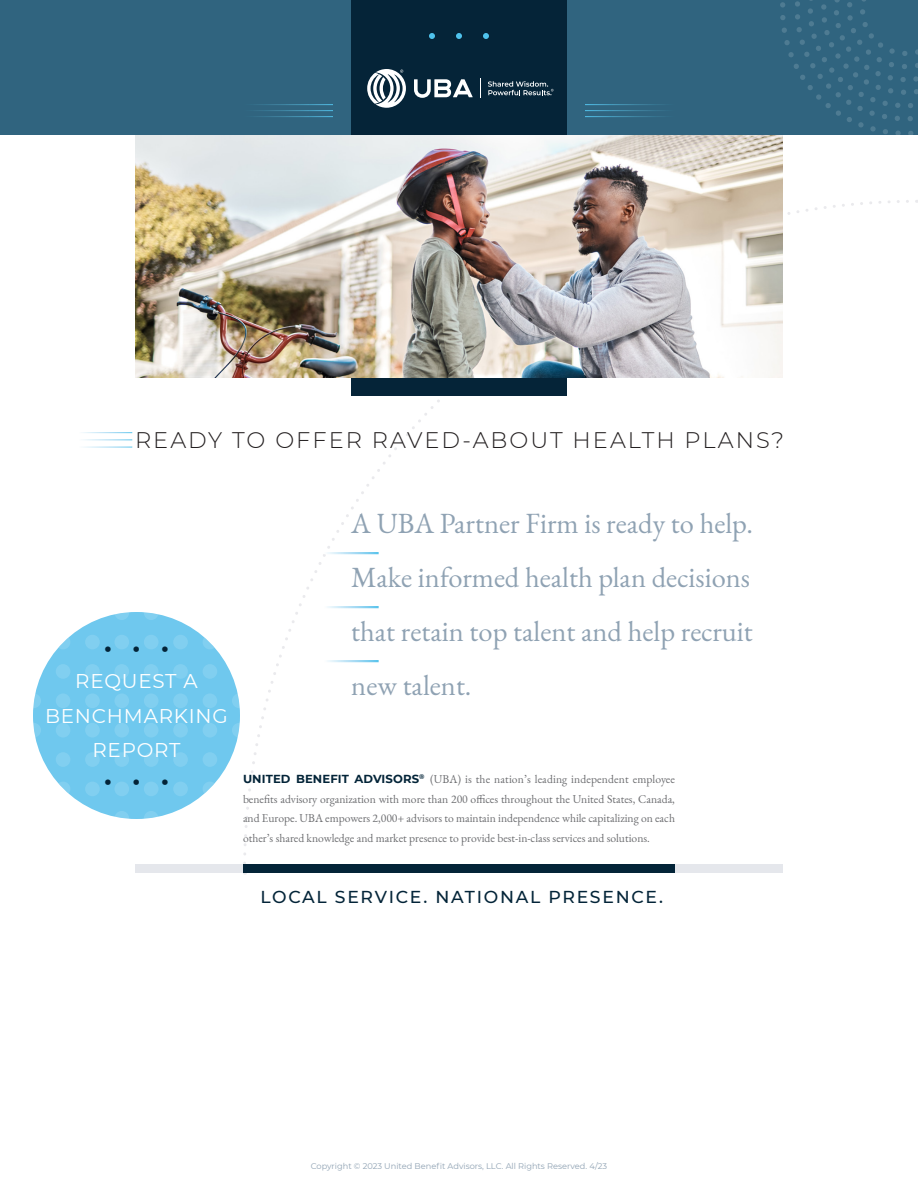
<style>
.page{position:relative;width:918px;height:1188px;background:#fff}
.page>*{position:absolute;margin:0;border:0;box-sizing:border-box;transform-origin:0 0}
.Pull_Quote{font:28.5px/54px "EB Garamond";color:#8fa2b3;text-align:justify}
.t1{font:300 22.5px "Montserrat";letter-spacing:.09em;color:#231f20}
.Main_Subhead{font:19.8px/34.5px "Montserrat";letter-spacing:.04em;color:#fff;text-align:center}
.t2{font:500 17.25px "Montserrat";letter-spacing:.1em;color:#032438}
.Main_Subhead-2{font:900 16.5px "Montserrat";color:#032438}
.t3{font:11.7px/19.5px "EB Garamond";color:#6c6d70;text-align:justify}
.t4{font:8.25px "Montserrat";color:#8fa2b3}
.s1{font-family:"Montserrat";font-weight:700;color:#032438}
</style>
<div class="page">
<div style="left:135px;top:864px;width:648px;height:9px;background:#e5e7ec"></div>
<div style="left:243px;top:864px;width:432px;height:9px;background:#032438"></div>
<div style="left:33px;top:612px;width:207px;height:207px;background:#6fc8ee;border-radius:50%"></div>
<svg style="left:114px;top:612px;width:15px;height:8px"></svg>
<svg style="left:144px;top:612px;width:15px;height:8px"></svg>
<svg style="left:56px;top:635px;width:14px;height:14px"></svg>
<div style="left:85px;top:635px;width:15px;height:14px;background:#81cff0;border-radius:50%"></div>
<div style="left:114px;top:635px;width:15px;height:14px;background:#81cff0;border-radius:50%"></div>
<div style="left:144px;top:635px;width:15px;height:14px;background:#81cff0;border-radius:50%"></div>
<div style="left:173px;top:635px;width:15px;height:14px;background:#81cff0;border-radius:50%"></div>
<svg style="left:203px;top:635px;width:14px;height:14px"></svg>
<div style="left:56px;top:664px;width:14px;height:15px;background:#81cff0;border-radius:50%"></div>
<div style="left:85px;top:664px;width:15px;height:15px;background:#81cff0;border-radius:50%"></div>
<div style="left:114px;top:664px;width:15px;height:15px;background:#81cff0;border-radius:50%"></div>
<div style="left:144px;top:664px;width:15px;height:15px;background:#81cff0;border-radius:50%"></div>
<div style="left:173px;top:664px;width:15px;height:15px;background:#81cff0;border-radius:50%"></div>
<div style="left:203px;top:664px;width:14px;height:15px;background:#81cff0;border-radius:50%"></div>
<svg style="left:33px;top:693px;width:8px;height:15px"></svg>
<div style="left:56px;top:693px;width:14px;height:15px;background:#81cff0;border-radius:50%"></div>
<div style="left:85px;top:693px;width:15px;height:15px;background:#81cff0;border-radius:50%"></div>
<div style="left:114px;top:693px;width:15px;height:15px;background:#81cff0;border-radius:50%"></div>
<div style="left:144px;top:693px;width:15px;height:15px;background:#81cff0;border-radius:50%"></div>
<div style="left:173px;top:693px;width:15px;height:15px;background:#81cff0;border-radius:50%"></div>
<div style="left:203px;top:693px;width:14px;height:15px;background:#81cff0;border-radius:50%"></div>
<svg style="left:33px;top:723px;width:8px;height:15px"></svg>
<div style="left:56px;top:723px;width:14px;height:15px;background:#81cff0;border-radius:50%"></div>
<div style="left:85px;top:723px;width:15px;height:15px;background:#81cff0;border-radius:50%"></div>
<div style="left:114px;top:723px;width:15px;height:15px;background:#81cff0;border-radius:50%"></div>
<div style="left:144px;top:723px;width:15px;height:15px;background:#81cff0;border-radius:50%"></div>
<div style="left:173px;top:723px;width:15px;height:15px;background:#81cff0;border-radius:50%"></div>
<div style="left:203px;top:723px;width:14px;height:15px;background:#81cff0;border-radius:50%"></div>
<div style="left:56px;top:752px;width:14px;height:15px;background:#81cff0;border-radius:50%"></div>
<div style="left:85px;top:752px;width:15px;height:15px;background:#81cff0;border-radius:50%"></div>
<div style="left:114px;top:752px;width:15px;height:15px;background:#81cff0;border-radius:50%"></div>
<div style="left:144px;top:752px;width:15px;height:15px;background:#81cff0;border-radius:50%"></div>
<div style="left:173px;top:752px;width:15px;height:15px;background:#81cff0;border-radius:50%"></div>
<div style="left:203px;top:752px;width:14px;height:15px;background:#81cff0;border-radius:50%"></div>
<svg style="left:56px;top:782px;width:14px;height:14px"></svg>
<div style="left:85px;top:782px;width:15px;height:14px;background:#81cff0;border-radius:50%"></div>
<div style="left:114px;top:782px;width:15px;height:14px;background:#81cff0;border-radius:50%"></div>
<div style="left:144px;top:782px;width:15px;height:14px;background:#81cff0;border-radius:50%"></div>
<div style="left:173px;top:782px;width:15px;height:14px;background:#81cff0;border-radius:50%"></div>
<svg style="left:203px;top:782px;width:14px;height:14px"></svg>
<svg style="left:114px;top:811px;width:15px;height:8px"></svg>
<svg style="left:144px;top:811px;width:15px;height:8px"></svg>
<svg style="left:232px;top:693px;width:8px;height:15px"></svg>
<svg style="left:232px;top:723px;width:8px;height:15px"></svg>
<div style="left:0;top:0;width:918px;height:135px;background:#30647f"></div>
<div style="left:351px;top:0;width:216px;height:396px;background:#052438"></div>
<svg style="left:414px;top:79px;width:59px;height:19px"></svg>
<svg style="left:367px;top:69px;width:39px;height:39px"></svg>
<svg style="left:488px;top:81px;width:66px;height:14px"></svg>
<svg style="left:429px;top:33px;width:6px;height:6px"></svg>
<svg style="left:456px;top:33px;width:6px;height:6px"></svg>
<svg style="left:483px;top:33px;width:6px;height:6px"></svg>
<hr style="left:243px;top:104px;width:90px;height:1px;background:#fff">
<hr style="left:585px;top:104px;width:90px;height:1px;background:#fff">
<hr style="left:243px;top:110px;width:90px;height:1px;background:#fff">
<hr style="left:585px;top:110px;width:90px;height:1px;background:#fff">
<hr style="left:243px;top:116px;width:90px;height:1px;background:#fff">
<hr style="left:585px;top:116px;width:90px;height:1px;background:#fff">
<img style="left:135px;top:135px;width:648px;height:243px">
<svg style="left:780px;top:0;width:138px;height:136px"></svg>
<p class="t1" style="left:135px;top:425px;width:651px">READY TO OFFER RAVED-ABOUT HEALTH PLANS?</p>
<p class="Main_Subhead-2" style="left:104px;top:637px;width:37px">• •</p>
<p class="Main_Subhead-2" style="left:161px;top:637px;width:9px">•</p>
<p class="Main_Subhead" style="left:45px;top:663px;width:184px">REQUEST A<br>BENCHMARKING<br>REPORT</p>
<p class="Main_Subhead-2" style="left:104px;top:770px;width:37px">• •</p>
<p class="Main_Subhead-2" style="left:161px;top:770px;width:9px">•</p>
<p class="Pull_Quote" style="left:351px;top:497px;width:403px">A UBA Partner Firm is ready to help.<br>Make informed health plan decisions that retain top talent and help recruit new talent.</p>
<p class="t3" style="left:243px;top:770px;width:434px"><span class="s1">UNITED BENEFIT ADVISORS</span><sup>®</sup> (UBA) is the nation’s leading independent employee benefits advisory organization with more than 200 offices throughout the United States, Canada, and Europe. UBA empowers 2,000+ advisors to maintain independence while capitalizing on each other’s shared knowledge and market presence to provide best-in-class services and solutions.</p>
<p class="t2" style="left:260px;top:885px;width:404px">LOCAL SERVICE. NATIONAL PRESENCE.</p>
<p class="t4" style="left:311px;top:1160px;width:298px">Copyright © 2023 United Benefit Advisors, LLC. All Rights Reserved. 4/23</p>
</div>
